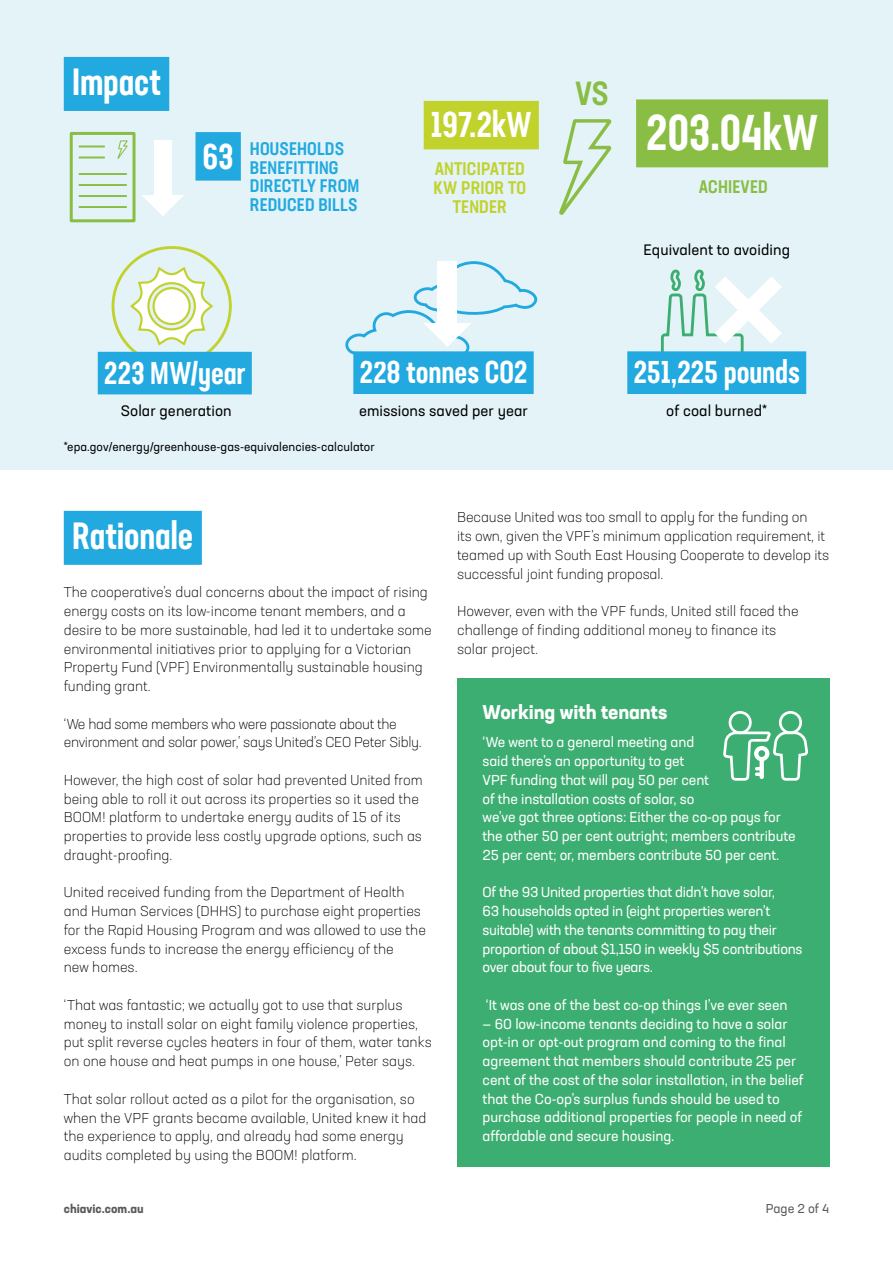
<style>
.page{position:relative;width:893px;height:1263px;background:#fff}
.page>*{position:absolute;margin:0;border:0;box-sizing:border-box;transform-origin:0 0}
.t1{font:500 49.65px "Neusa Next Std Compact";letter-spacing:-.005em;color:#fff}
.t2{font:500 37.5px "Neusa Next Std Compact";letter-spacing:-.005em;color:#fff}
.t3{font:500 35.4px "Neusa Next Std Compact";letter-spacing:-.005em;color:#fff}
.t4{font:500 condensed 33px "Neusa Next Std";color:#8abd43}
.t5{font:500 31.2px "Neusa Next Std Compact";color:#fff}
.t6{font:700 19.5px "Neusa Next Std";letter-spacing:-.005em;color:#fff}
.t7{font:500 condensed 18px/18.8px "Neusa Next Std";letter-spacing:.01em;color:#22a9e0}
.t8{font:500 condensed 18px/18.8px "Neusa Next Std";letter-spacing:.01em;color:#c1d22d;text-align:center}
.t9{font:500 condensed 18px "Neusa Next Std";letter-spacing:.01em;color:#8abd43}
.t10{font:15px "Neusa Next Std";letter-spacing:.005em;color:#000}
.t11{font:300 14.25px/18.8px "Neusa Next Std";color:#000}
.t12{font:14.25px/18.8px "Neusa Next Std";letter-spacing:-.01em;color:#fff}
.t13{font:300 14.25px/18.8px "Neusa Next Std";letter-spacing:-.02em;color:#000}
.t14{font:12.75px "Neusa Next Std";color:#585b5a}
.t15{font:12px "Neusa Next Std";letter-spacing:.005em;color:#000}
.t16{font:700 12px "Neusa Next Std";color:#585b5a}
</style>
<div class="page">
<div style="left:0;top:0;width:893px;height:469px;background:#e3f3f8"></div>
<div style="left:64px;top:57px;width:105px;height:54px;background:#22a9e0"></div>
<div style="left:64px;top:511px;width:138px;height:54px;background:#22a9e0"></div>
<div style="left:195px;top:132px;width:46px;height:49px;background:#22a9e0"></div>
<svg style="left:561px;top:119px;width:51px;height:96px"></svg>
<svg style="left:128px;top:265px;width:87px;height:82px"></svg>
<div style="left:154px;top:288px;width:36px;height:36px;background:#fff;border-radius:50%"></div>
<div style="left:152px;top:287px;width:39px;height:38px;border:2px solid #c1d22d;border-radius:50%"></div>
<div style="left:112px;top:246px;width:120px;height:120px;border:3px solid #c1d22d;border-radius:50%"></div>
<div style="left:98px;top:352px;width:154px;height:42px;background:#22a9e0"></div>
<div style="left:353px;top:351px;width:181px;height:43px;background:#22a9e0"></div>
<svg style="left:345px;top:261px;width:193px;height:101px"></svg>
<div style="left:438px;top:262px;width:19px;height:64px;background:#fff"></div>
<div style="left:424px;top:101px;width:115px;height:48px;background:#c1d22d"></div>
<div style="left:636px;top:99px;width:192px;height:68px;background:#8abd43"></div>
<div style="left:627px;top:351px;width:179px;height:43px;background:#22a9e0"></div>
<svg style="left:659px;top:269px;width:123px;height:83px"></svg>
<div style="left:457px;top:678px;width:372px;height:489px;background:#3dae71"></div>
<div style="left:729px;top:711px;width:23px;height:23px;border:3px solid #fff;border-radius:50%"></div>
<svg style="left:723px;top:730px;width:85px;height:51px"></svg>
<div style="left:779px;top:711px;width:23px;height:23px;border:3px solid #fff;border-radius:50%"></div>
<div style="left:70px;top:132px;width:66px;height:90px;border:3px solid #8abd43"></div>
<svg style="left:79px;top:146px;width:25px;height:1px"></svg>
<svg style="left:117px;top:133px;width:11px;height:26px"></svg>
<svg style="left:79px;top:157px;width:25px;height:1px"></svg>
<hr style="left:79px;top:173px;width:47px;height:2px;background:#8abd43">
<hr style="left:79px;top:184px;width:47px;height:2px;background:#8abd43">
<hr style="left:79px;top:195px;width:47px;height:2px;background:#8abd43">
<hr style="left:79px;top:206px;width:47px;height:2px;background:#8abd43">
<svg style="left:142px;top:195px;width:42px;height:21px"></svg>
<div style="left:154px;top:140px;width:17px;height:57px;background:#fff"></div>
<h2 class="t2" style="left:72px;top:58px;width:90px">Impact</h2>
<h3 class="t3" style="left:203px;top:134px;width:33px">63</h3>
<p class="t7" style="left:250px;top:139px;width:111px">HOUSEHOLDS<br>BENEFITTING<br>DIRECTLY FROM<br>REDUCED BILLS</p>
<h3 class="t4" style="left:575px;top:73px;width:35px">VS</h3>
<h3 class="t3" style="left:431px;top:103px;width:103px">197.2kW</h3>
<h1 class="t1" style="left:646px;top:102px;width:174px">203.04kW</h1>
<p class="t9" style="left:699px;top:175px;width:70px">ACHIEVED</p>
<p class="t8" style="left:434px;top:159px;width:94px">ANTICIPATED<br>KW PRIOR TO<br>TENDER</p>
<p class="t10" style="left:643px;top:240px;width:148px">Equivalent to avoiding</p>
<h3 class="t5" style="left:104px;top:353px;width:143px">223 MW/year</h3>
<p class="t10" style="left:121px;top:402px;width:112px">Solar generation</p>
<h3 class="t5" style="left:360px;top:353px;width:169px">228 tonnes CO2</h3>
<p class="t10" style="left:359px;top:401px;width:171px">emissions saved per year</p>
<p class="t15" style="left:64px;top:439px;width:313px">*epa.gov/energy/greenhouse-gas-equivalencies-calculator</p>
<h3 class="t5" style="left:633px;top:353px;width:168px">251,225 pounds</h3>
<p class="t10" style="left:666px;top:401px;width:102px">of coal burned*</p>
<h2 class="t2" style="left:72px;top:512px;width:123px">Rationale</h2>
<p class="t11" style="left:64px;top:583px;width:370px">The cooperative’s dual concerns about the impact of rising energy costs on its low-income tenant members, and a desire to be more sustainable, had led it to undertake some environmental initiatives prior to applying for a Victorian Property Fund (VPF) Environmentally sustainable housing funding grant.</p>
<p class="t13" style="left:64px;top:714px;width:359px">‘We had some members who were passionate about the environment and solar power,’ says United’s CEO Peter Sibly.</p>
<p class="t11" style="left:64px;top:770px;width:361px">However, the high cost of solar had prevented United from being able to roll it out across its properties so it used the BOOM! platform to undertake energy audits of 15 of its properties to provide less costly upgrade options, such as draught-proofing.</p>
<p class="t11" style="left:64px;top:883px;width:364px">United received funding from the Department of Health and Human Services (DHHS) to purchase eight properties for the Rapid Housing Program and was allowed to use the excess funds to increase the energy efficiency of the<br>new homes.</p>
<p class="t11" style="left:64px;top:995px;width:369px">‘That was fantastic; we actually got to use that surplus money to install solar on eight family violence properties, put split reverse cycles heaters in four of them, water tanks on one house and heat pumps in one house,’ Peter says.</p>
<p class="t11" style="left:64px;top:1089px;width:364px">That solar rollout acted as a pilot for the organisation, so when the VPF grants became available, United knew it had the experience to apply, and already had some energy audits completed by using the BOOM! platform.</p>
<p class="t11" style="left:457px;top:508px;width:373px">Because United was too small to apply for the funding on<br>its own, given the VPF’s minimum application requirement, it teamed up with South East Housing Cooperate to develop its successful joint funding proposal.</p>
<p class="t11" style="left:457px;top:602px;width:343px">However, even with the VPF funds, United still faced the challenge of finding additional money to finance its solar project.</p>
<h3 class="t6" style="left:483px;top:699px;width:186px">Working with tenants</h3>
<p class="t12" style="left:483px;top:733px;width:314px">‘We went to a general meeting and<br>said there’s an opportunity to get<br>VPF funding that will pay 50 per cent<br>of the installation costs of solar, so<br>we’ve got three options: Either the co-op pays for the other 50 per cent outright; members contribute 25 per cent; or, members contribute 50 per cent.</p>
<p class="t12" style="left:483px;top:883px;width:321px">Of the 93 United properties that didn’t have solar,<br>63 households opted in (eight properties weren’t suitable) with the tenants committing to pay their proportion of about $1,150 in weekly $5 contributions over about four to five years.</p>
<p class="t12" style="left:486px;top:995px;width:303px">‘It was one of the best co-op things I’ve ever seen</p>
<p class="t12" style="left:483px;top:1014px;width:322px">— 60 low-income tenants deciding to have a solar opt-in or opt-out program and coming to the final agreement that members should contribute 25 per cent of the cost of the solar installation, in the belief that the Co-op’s surplus funds should be used to purchase additional properties for people in need of affordable and secure housing.</p>
<p class="t16" style="left:64px;top:1201px;width:81px">chiavic.com.au</p>
<p class="t14" style="left:766px;top:1201px;width:65px">Page 2 of 4</p>
</div>
